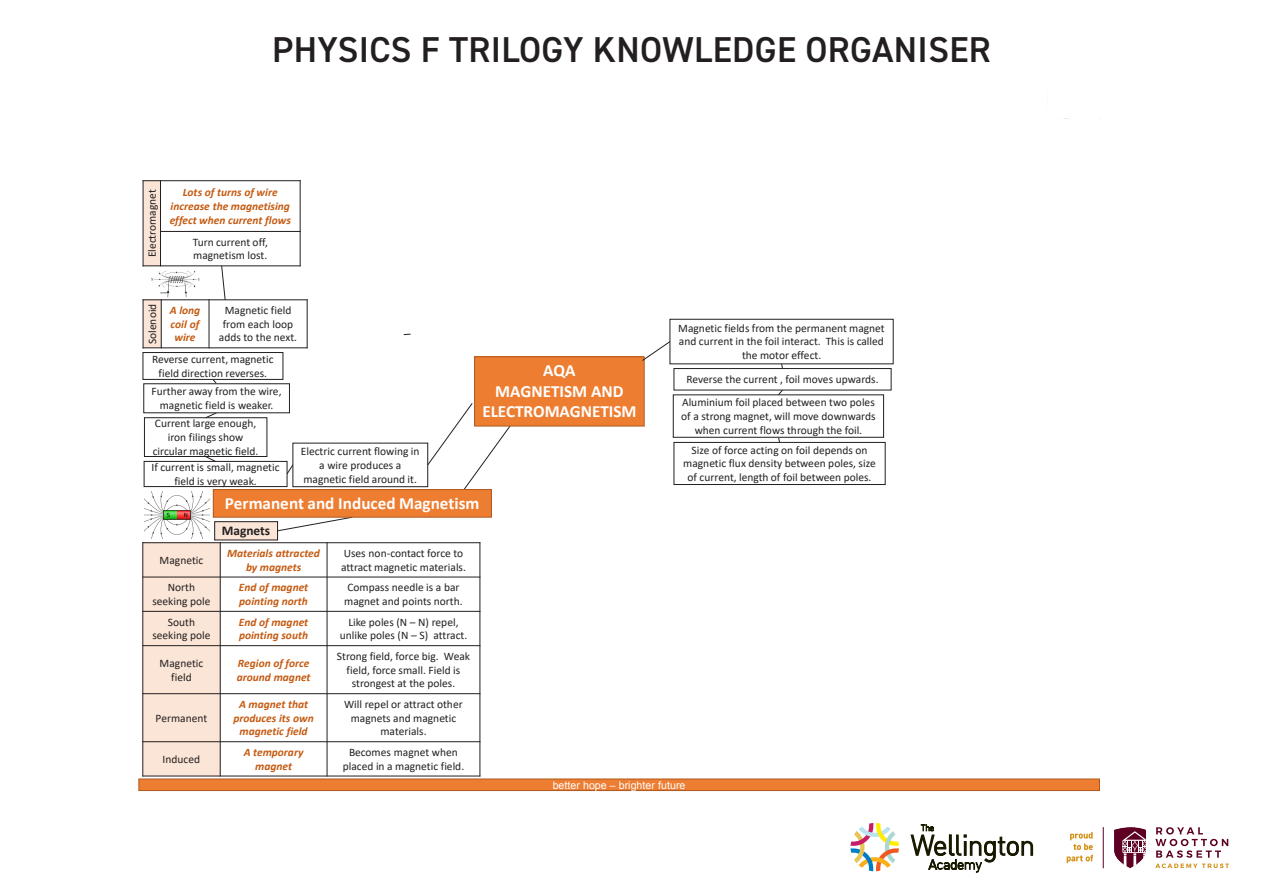
<style>
.page{position:relative;width:1263px;height:893px;background:#fff}
.page>*{position:absolute;margin:0;border:0;box-sizing:border-box;transform-origin:0 0}
.t1{font:600 36px "DIN2014";letter-spacing:.01em;color:#231f20}
.t2{font:700 17.1px/20.5px "Calibri";color:#fff;text-align:center}
.t3{font:700 13.35px "Calibri";color:#231f20}
.t4{font:11.4px/13.6px "Calibri";color:#231f20;text-align:center}
.t5{font:italic 700 11.4px/13.6px "Calibri";color:#c55a11;text-align:center}
.t6{font:10.65px "Arial";color:#fff}
</style>
<div class="page">
<svg style="left:850px;top:823px;width:49px;height:48px"></svg>
<svg style="left:910px;top:824px;width:123px;height:49px"></svg>
<svg style="left:1114px;top:827px;width:32px;height:41px"></svg>
<svg style="left:1155px;top:827px;width:74px;height:41px"></svg>
<hr style="left:1103px;top:827px;width:1px;height:41px;background:#5d0023">
<svg style="left:1067px;top:832px;width:26px;height:31px"></svg>
<div style="left:139px;top:779px;width:960px;height:11px;background:#ed7d31"></div>
<div style="left:139px;top:778px;width:960px;height:13px;border:1px solid #ae5a21"></div>
<div style="left:475px;top:357px;width:169px;height:69px;background:#ed7d31"></div>
<div style="left:474px;top:356px;width:171px;height:70px;border:1px solid #ae5a21"></div>
<div style="left:215px;top:522px;width:63px;height:18px;background:#fbe5d6"></div>
<div style="left:214px;top:521px;width:64px;height:19px;border:1px solid #231f20"></div>
<svg style="left:777px;top:390px;width:7px;height:4px"></svg>
<svg style="left:276px;top:518px;width:75px;height:14px"></svg>
<div style="left:213px;top:490px;width:278px;height:27px;background:#ed7d31"></div>
<div style="left:213px;top:489px;width:279px;height:29px;border:1px solid #ae5a21"></div>
<div style="left:143px;top:543px;width:77px;height:34px;background:#fbe5d6"></div>
<div style="left:143px;top:577px;width:77px;height:34px;background:#fbe5d6"></div>
<div style="left:143px;top:611px;width:77px;height:35px;background:#fbe5d6"></div>
<div style="left:143px;top:646px;width:77px;height:48px;background:#fbe5d6"></div>
<div style="left:143px;top:694px;width:77px;height:48px;background:#fbe5d6"></div>
<div style="left:143px;top:742px;width:77px;height:34px;background:#fbe5d6"></div>
<hr style="left:220px;top:542px;width:1px;height:234px;background:#231f20">
<hr style="left:327px;top:542px;width:1px;height:234px;background:#231f20">
<hr style="left:142px;top:577px;width:338px;height:1px;background:#231f20">
<hr style="left:142px;top:611px;width:338px;height:1px;background:#231f20">
<hr style="left:142px;top:645px;width:338px;height:1px;background:#231f20">
<hr style="left:142px;top:693px;width:338px;height:1px;background:#231f20">
<hr style="left:142px;top:741px;width:338px;height:1px;background:#231f20">
<hr style="left:142px;top:542px;width:1px;height:234px;background:#231f20">
<hr style="left:479px;top:542px;width:1px;height:234px;background:#231f20">
<hr style="left:142px;top:542px;width:338px;height:1px;background:#231f20">
<hr style="left:142px;top:775px;width:338px;height:1px;background:#231f20">
<div style="left:292px;top:443px;width:136px;height:44px;border:1px solid #231f20"></div>
<div style="left:144px;top:461px;width:143px;height:26px;border:1px solid #231f20"></div>
<div style="left:144px;top:417px;width:123px;height:40px;border:1px solid #231f20"></div>
<svg style="left:204px;top:413px;width:14px;height:6px"></svg>
<svg style="left:204px;top:455px;width:13px;height:8px"></svg>
<svg style="left:286px;top:464px;width:8px;height:11px"></svg>
<div style="left:143px;top:383px;width:147px;height:30px;border:1px solid #231f20"></div>
<div style="left:142px;top:352px;width:141px;height:28px;border:1px solid #231f20"></div>
<svg style="left:426px;top:402px;width:102px;height:89px"></svg>
<div style="left:143px;top:300px;width:18px;height:48px;background:#fbe5d6"></div>
<hr style="left:161px;top:299px;width:1px;height:49px;background:#231f20">
<hr style="left:209px;top:299px;width:1px;height:49px;background:#231f20">
<hr style="left:143px;top:299px;width:1px;height:49px;background:#231f20">
<hr style="left:307px;top:299px;width:1px;height:49px;background:#231f20">
<hr style="left:143px;top:299px;width:165px;height:1px;background:#231f20">
<hr style="left:143px;top:347px;width:165px;height:1px;background:#231f20">
<svg style="left:221px;top:266px;width:5px;height:35px"></svg>
<div style="left:143px;top:181px;width:17px;height:85px;background:#fbe5d6"></div>
<hr style="left:160px;top:180px;width:1px;height:86px;background:#231f20">
<hr style="left:160px;top:231px;width:141px;height:1px;background:#231f20">
<hr style="left:143px;top:180px;width:1px;height:86px;background:#231f20">
<hr style="left:300px;top:180px;width:1px;height:86px;background:#231f20">
<hr style="left:143px;top:180px;width:158px;height:1px;background:#231f20">
<hr style="left:143px;top:265px;width:158px;height:1px;background:#231f20">
<div style="left:673px;top:394px;width:211px;height:44px;border:1px solid #231f20"></div>
<div style="left:673px;top:368px;width:218px;height:22px;border:1px solid #231f20"></div>
<div style="left:669px;top:319px;width:225px;height:45px;border:1px solid #231f20"></div>
<svg style="left:780px;top:363px;width:4px;height:7px"></svg>
<div style="left:673px;top:442px;width:213px;height:43px;border:1px solid #231f20"></div>
<img style="left:144px;top:491px;width:66px;height:47px">
<img style="left:151px;top:270px;width:49px;height:28px">
<svg style="left:403px;top:333px;width:8px;height:3px"></svg>
<svg style="left:641px;top:340px;width:30px;height:22px"></svg>
<h1 class="t1" style="left:272px;top:26px;width:720px">PHYSICS F TRILOGY KNOWLEDGE ORGANISER</h1>
<p class="t4" style="left:145px;top:257px;width:69px;rotate:-90deg">Electromagnet</p>
<p class="t5" style="left:170px;top:185px;width:123px">Lots of turns of wire increase the magnetising effect when current flows</p>
<p class="t4" style="left:193px;top:235px;width:77px;text-align:left">Turn current off, magnetism lost.</p>
<p class="t4" style="left:145px;top:344px;width:42px;rotate:-90deg">Solenoid</p>
<p class="t5" style="left:170px;top:303px;width:32px">A long coil of wire</p>
<p class="t4" style="left:219px;top:303px;width:80px">Magnetic field from each loop adds to the next.</p>
<p class="t4" style="left:152px;top:352px;width:123px">Reverse current, magnetic field direction reverses.</p>
<p class="t4" style="left:152px;top:384px;width:132px">Further away from the wire, magnetic field is weaker.</p>
<p class="t4" style="left:153px;top:416px;width:107px">Current large enough, iron filings show circular magnetic field.</p>
<p class="t4" style="left:151px;top:460px;width:130px">If current is small, magnetic field is very weak.</p>
<p class="t4" style="left:301px;top:444px;width:120px">Electric current flowing in a wire produces a magnetic field around it.</p>
<p class="t2" style="left:482px;top:360px;width:156px">AQA<br>MAGNETISM AND<br>ELECTROMAGNETISM</p>
<p class="t2" style="left:225px;top:493px;width:256px">Permanent and Induced Magnetism</p>
<p class="t3" style="left:222px;top:521px;width:50px">Magnets</p>
<p class="t4" style="left:160px;top:553px;width:45px">Magnetic</p>
<p class="t5" style="left:227px;top:546px;width:94px">Materials attracted by magnets</p>
<p class="t4" style="left:341px;top:546px;width:126px;text-align:left">Uses non-contact force to attract magnetic materials.</p>
<p class="t4" style="left:152px;top:580px;width:60px">North seeking pole</p>
<p class="t5" style="left:239px;top:580px;width:71px;text-align:left">End of magnet pointing north</p>
<p class="t4" style="left:344px;top:580px;width:120px;text-align:left">Compass needle is a bar magnet and points north.</p>
<p class="t4" style="left:152px;top:615px;width:60px">South seeking pole</p>
<p class="t5" style="left:239px;top:615px;width:71px;text-align:left">End of magnet pointing south</p>
<p class="t4" style="left:340px;top:615px;width:129px">Like poles (N – N) repel, unlike poles (N – S) attract.</p>
<p class="t4" style="left:160px;top:656px;width:45px">Magnetic field</p>
<p class="t5" style="left:237px;top:656px;width:75px;text-align:left">Region of force around magnet</p>
<p class="t4" style="left:337px;top:649px;width:135px">Strong field, force big. Weak field, force small. Field is strongest at the poles.</p>
<p class="t4" style="left:156px;top:711px;width:53px">Permanent</p>
<p class="t5" style="left:233px;top:697px;width:82px">A magnet that produces its own magnetic field</p>
<p class="t4" style="left:344px;top:697px;width:120px">Will repel or attract other magnets and magnetic materials.</p>
<p class="t4" style="left:163px;top:752px;width:39px">Induced</p>
<p class="t5" style="left:244px;top:745px;width:61px">A temporary magnet</p>
<p class="t4" style="left:343px;top:745px;width:123px">Becomes magnet when placed in a magnetic field.</p>
<p class="t4" style="left:678px;top:321px;width:208px">Magnetic fields from the permanent magnet and current in the foil interact. This is called the motor effect.</p>
<p class="t4" style="left:686px;top:372px;width:194px">Reverse the current , foil moves upwards.</p>
<p class="t4" style="left:681px;top:395px;width:196px">Aluminium foil placed between two poles of a strong magnet, will move downwards when current flows through the foil.</p>
<p class="t4" style="left:683px;top:443px;width:194px">Size of force acting on foil depends on magnetic flux density between poles, size of current, length of foil between poles.</p>
<p class="t6" style="left:553px;top:778px;width:134px">better hope – brighter future</p>
</div>
